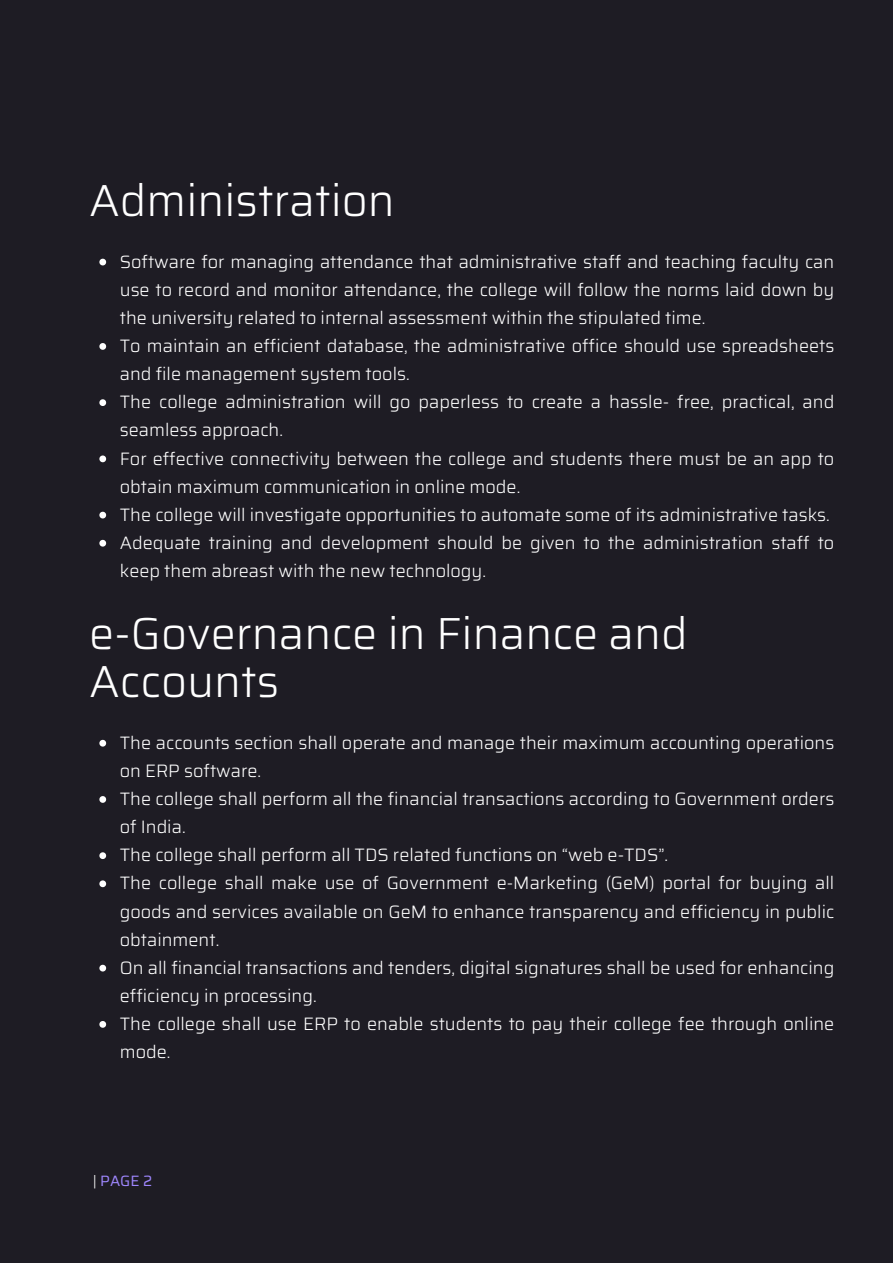
<style>
.page{position:relative;width:893px;height:1264px;background:#fff}
.page>*{position:absolute;margin:0;border:0;box-sizing:border-box;transform-origin:0 0}
.t1{font:300 45px/48.3px "Saira";color:#fff}
.t2{font:300 18px/28px "Saira";color:#fff}
.t3{font:15px "Saira";color:#9e86fd}
.s1{font-weight:300;color:#fff}
</style>
<div class="page">
<div style="left:0;top:0;width:892px;height:1262px;background:#1e1c24"></div>
<svg style="left:99px;top:259px;width:7px;height:6px"></svg>
<svg style="left:99px;top:343px;width:7px;height:7px"></svg>
<svg style="left:99px;top:399px;width:7px;height:7px"></svg>
<svg style="left:99px;top:455px;width:7px;height:7px"></svg>
<svg style="left:99px;top:511px;width:7px;height:7px"></svg>
<svg style="left:99px;top:540px;width:7px;height:6px"></svg>
<svg style="left:99px;top:739px;width:7px;height:7px"></svg>
<svg style="left:99px;top:796px;width:7px;height:6px"></svg>
<svg style="left:99px;top:852px;width:7px;height:7px"></svg>
<svg style="left:99px;top:880px;width:7px;height:7px"></svg>
<svg style="left:99px;top:964px;width:7px;height:7px"></svg>
<svg style="left:99px;top:1021px;width:7px;height:6px"></svg>
<p class="t1" style="left:89px;top:176px;width:307px">Administration</p>
<p class="t2" style="left:120px;top:247px;width:716px;text-align:justify">Software for managing attendance that administrative staff and teaching faculty can use to record and monitor attendance, the college will follow the norms laid down by the university related to internal assessment within the stipulated time.</p>
<p class="t2" style="left:120px;top:332px;width:716px">To maintain an efficient database, the administrative office should use spreadsheets and file management system tools.</p>
<p class="t2" style="left:120px;top:388px;width:716px">The college administration will go paperless to create a hassle- free, practical, and seamless approach.</p>
<p class="t2" style="left:120px;top:444px;width:716px">For effective connectivity between the college and students there must be an app to obtain maximum communication in online mode.</p>
<p class="t2" style="left:120px;top:500px;width:711px">The college will investigate opportunities to automate some of its administrative tasks.</p>
<p class="t2" style="left:120px;top:528px;width:716px">Adequate training and development should be given to the administration staff to keep them abreast with the new technology.</p>
<p class="t1" style="left:89px;top:608px;width:600px">e-Governance in Finance and<br>Accounts</p>
<p class="t2" style="left:120px;top:728px;width:716px">The accounts section shall operate and manage their maximum accounting operations on ERP software.</p>
<p class="t2" style="left:120px;top:784px;width:716px">The college shall perform all the financial transactions according to Government orders of India.</p>
<p class="t2" style="left:120px;top:841px;width:550px">The college shall perform all TDS related functions on “web e-TDS”.</p>
<p class="t2" style="left:120px;top:869px;width:716px;text-align:justify">The college shall make use of Government e-Marketing (GeM) portal for buying all goods and services available on GeM to enhance transparency and efficiency in public obtainment.</p>
<p class="t2" style="left:120px;top:953px;width:716px">On all financial transactions and tenders, digital signatures shall be used for enhancing efficiency in processing.</p>
<p class="t2" style="left:120px;top:1009px;width:716px">The college shall use ERP to enable students to pay their college fee through online mode.</p>
<p class="t3" style="left:93px;top:1169px;width:61px"><span class="s1">|</span> PAGE 2</p>
</div>
